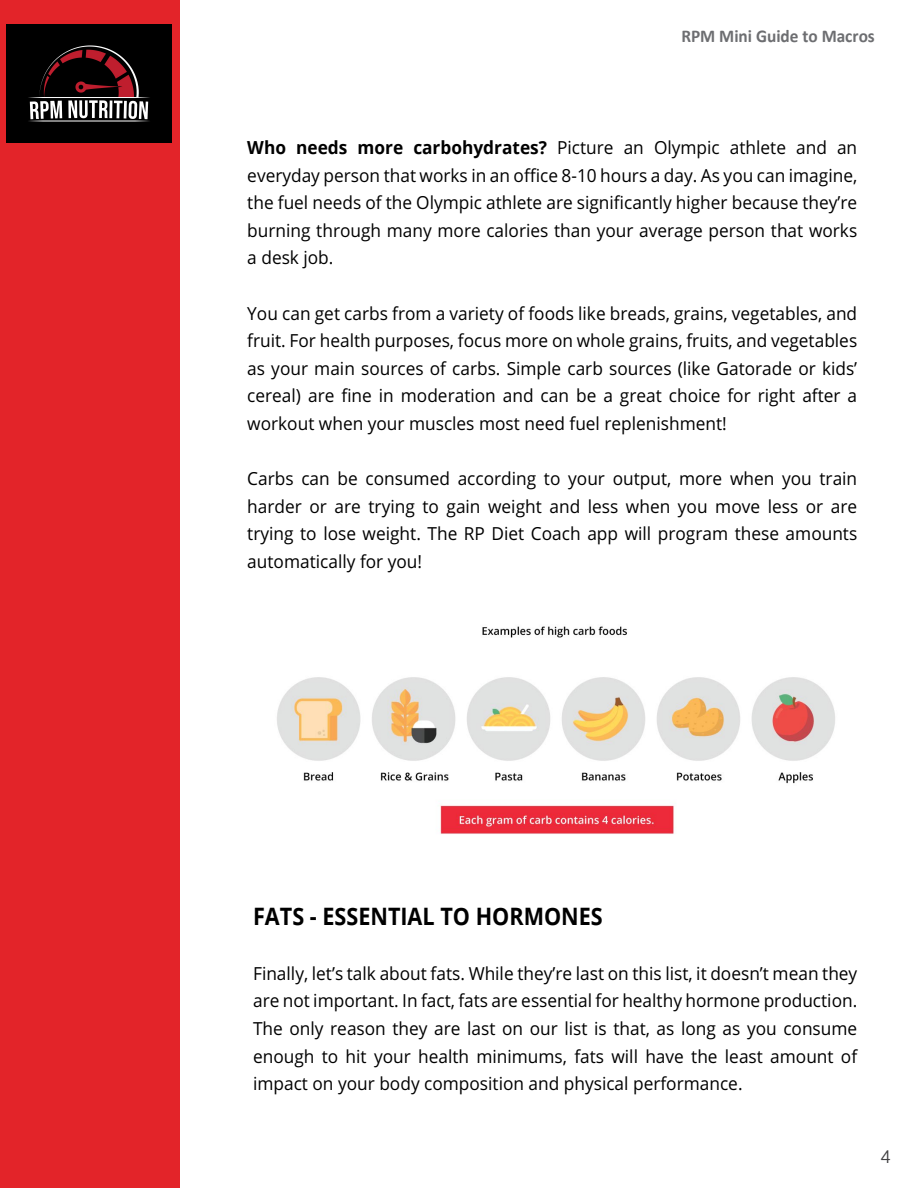
<style>
.page{position:relative;width:918px;height:1188px;background:#fff}
.page>*{position:absolute;margin:0;border:0;box-sizing:border-box;transform-origin:0 0}
.t1{font:700 24px "Open Sans";color:#000;scale:.9 1}
.t2{font:18px/27.6px "Open Sans";color:#000;text-align:justify;scale:.96 1}
.t3{font:700 18px "Calibri";color:#6d6e71;scale:.96 1}
.t4{font:18px "Gotham Narrow";color:#414042}
.s1{font-weight:700}
</style>
<div class="page">
<div style="left:0;top:0;width:180px;height:1188px;background:#e32429"></div>
<img style="left:277px;top:626px;width:558px;height:208px">
<img style="left:6px;top:24px;width:165px;height:118px">
<p class="t3" style="left:681px;top:23px;width:203px">RPM Mini Guide to Macros</p>
<p class="t2" style="left:247px;top:133px;width:637px"><span class="s1">Who needs more carbohydrates?</span> Picture an Olympic athlete and an everyday person that works in an office 8-10 hours a day. As you can imagine, the fuel needs of the Olympic athlete are significantly higher because they’re burning through many more calories than your average person that works a desk job.</p>
<p class="t2" style="left:247px;top:299px;width:637px">You can get carbs from a variety of foods like breads, grains, vegetables, and fruit. For health purposes, focus more on whole grains, fruits, and vegetables as your main sources of carbs. Simple carb sources (like Gatorade or kids’ cereal) are fine in moderation and can be a great choice for right after a workout when your muscles most need fuel replenishment!</p>
<p class="t2" style="left:247px;top:464px;width:637px">Carbs can be consumed according to your output, more when you train harder or are trying to gain weight and less when you move less or are trying to lose weight. The RP Diet Coach app will program these amounts automatically for you!</p>
<h1 class="t1" style="left:253px;top:899px;width:390px">FATS - ESSENTIAL TO HORMONES</h1>
<p class="t2" style="left:253px;top:959px;width:631px">Finally, let’s talk about fats. While they’re last on this list, it doesn’t mean they are not important. In fact, fats are essential for healthy hormone production.<br>The only reason they are last on our list is that, as long as you consume enough to hit your health minimums, fats will have the least amount of impact on your body composition and physical performance.</p>
<p class="t4" style="left:881px;top:1145px;width:12px">4</p>
</div>
